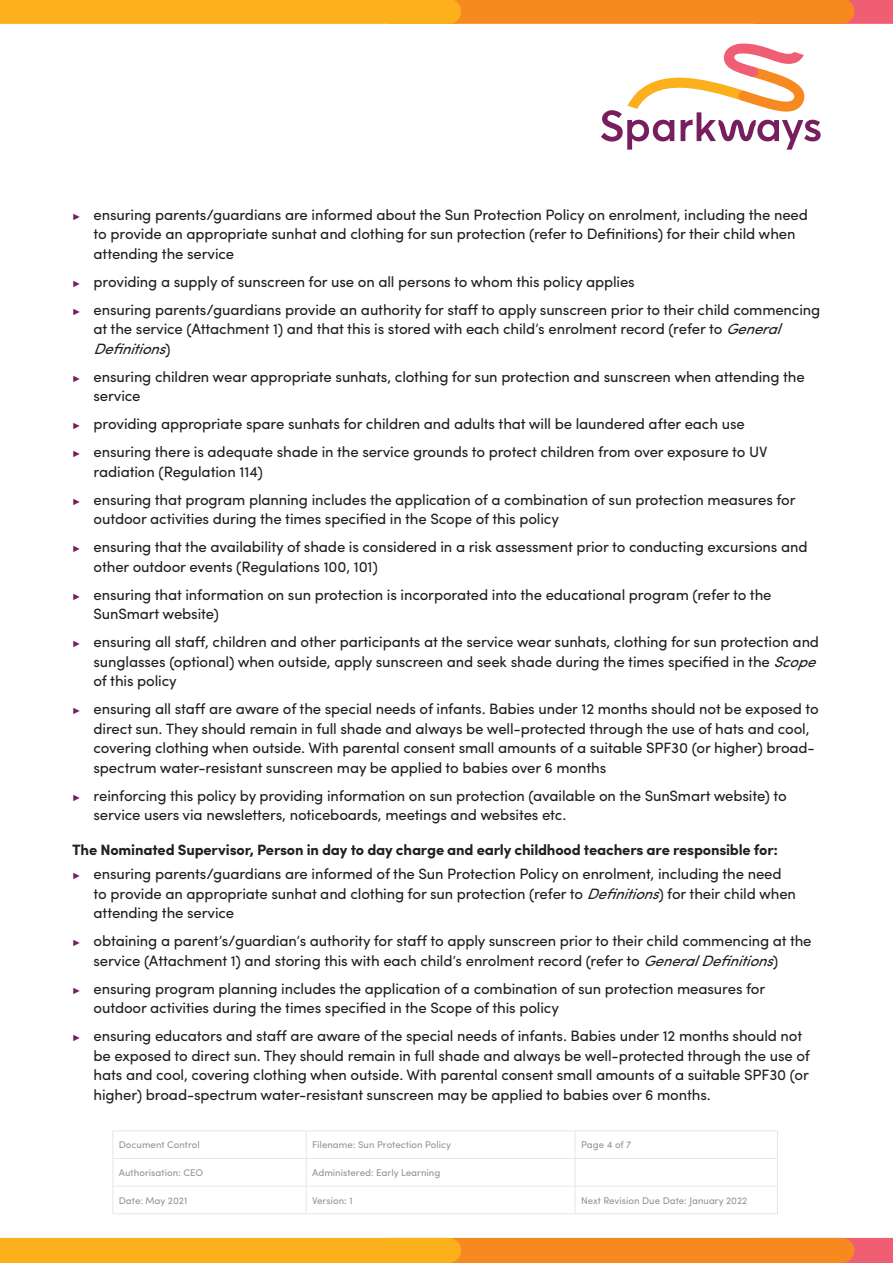
<style>
.page{position:relative;width:893px;height:1263px;background:#fff}
.page>*{position:absolute;margin:0;border:0;box-sizing:border-box;transform-origin:0 0}
.t1{font:15px/19.5px "Sofia Pro";letter-spacing:-.01em;color:#231f20}
.TRY001_H4{font:700 15px "Sofia Pro";letter-spacing:-.015em;color:#231f20}
.t2{font:9.75px "Sofia Pro";color:#939598}
.s1{font-family:"Arial";font-size:9px;color:#761e5e}
.s2{font-style:italic}
</style>
<div class="page">
<svg style="left:842px;top:0;width:51px;height:24px"></svg>
<svg style="left:842px;top:1238px;width:51px;height:25px"></svg>
<div style="left:391px;top:0;width:451px;height:24px;background:#f6891f"></div>
<div style="left:391px;top:1238px;width:451px;height:25px;background:#f6891f"></div>
<div style="left:0;top:0;width:449px;height:24px;background:#fbb01c"></div>
<div style="left:0;top:1238px;width:449px;height:25px;background:#fbb01c"></div>
<svg style="left:601px;top:44px;width:220px;height:106px"></svg>
<hr style="left:113px;top:1130px;width:193px;height:1px;background:#e6e7e9">
<hr style="left:306px;top:1130px;width:269px;height:1px;background:#e6e7e9">
<hr style="left:575px;top:1130px;width:203px;height:1px;background:#e6e7e9">
<hr style="left:113px;top:1158px;width:193px;height:1px;background:#e6e7e9">
<hr style="left:306px;top:1158px;width:269px;height:1px;background:#e6e7e9">
<hr style="left:575px;top:1158px;width:203px;height:1px;background:#e6e7e9">
<hr style="left:113px;top:1186px;width:193px;height:1px;background:#e6e7e9">
<hr style="left:306px;top:1186px;width:269px;height:1px;background:#e6e7e9">
<svg style="left:306px;top:1131px;width:1px;height:82px"></svg>
<hr style="left:575px;top:1186px;width:203px;height:1px;background:#e6e7e9">
<svg style="left:575px;top:1131px;width:1px;height:82px"></svg>
<svg style="left:777px;top:1131px;width:1px;height:82px"></svg>
<hr style="left:113px;top:1213px;width:193px;height:1px;background:#e6e7e9">
<hr style="left:306px;top:1213px;width:269px;height:1px;background:#e6e7e9">
<hr style="left:575px;top:1213px;width:203px;height:1px;background:#e6e7e9">
<p class="t1" style="left:94px;top:204px;width:716px;text-indent:-21px"><span class="s1">►</span> ensuring parents/guardians are informed about the Sun Protection Policy on enrolment, including the need to provide an appropriate sunhat and clothing for sun protection (refer to Definitions) for their child when attending the service</p>
<p class="t1" style="left:72px;top:271px;width:564px"><span class="s1">►</span> providing a supply of sunscreen for use on all persons to whom this policy applies</p>
<p class="t1" style="left:94px;top:299px;width:728px;text-indent:-21px"><span class="s1">►</span> ensuring parents/guardians provide an authority for staff to apply sunscreen prior to their child commencing at the service (Attachment 1) and that this is stored with each child’s enrolment record (refer to <span class="s2">General<br>Definitions</span>)</p>
<p class="t1" style="left:94px;top:366px;width:713px;text-indent:-21px"><span class="s1">►</span> ensuring children wear appropriate sunhats, clothing for sun protection and sunscreen when attending the service</p>
<p class="t1" style="left:72px;top:413px;width:674px"><span class="s1">►</span> providing appropriate spare sunhats for children and adults that will be laundered after each use</p>
<p class="t1" style="left:94px;top:441px;width:675px;text-indent:-21px"><span class="s1">►</span> ensuring there is adequate shade in the service grounds to protect children from over exposure to UV radiation (Regulation 114)</p>
<p class="t1" style="left:94px;top:489px;width:704px;text-indent:-21px"><span class="s1">►</span> ensuring that program planning includes the application of a combination of sun protection measures for outdoor activities during the times specified in the Scope of this policy</p>
<p class="t1" style="left:94px;top:536px;width:715px;text-indent:-21px"><span class="s1">►</span> ensuring that the availability of shade is considered in a risk assessment prior to conducting excursions and other outdoor events (Regulations 100, 101)</p>
<p class="t1" style="left:94px;top:584px;width:680px;text-indent:-21px"><span class="s1">►</span> ensuring that information on sun protection is incorporated into the educational program (refer to the<br>SunSmart website)</p>
<p class="t1" style="left:94px;top:631px;width:730px;text-indent:-21px"><span class="s1">►</span> ensuring all staff, children and other participants at the service wear sunhats, clothing for sun protection and sunglasses (optional) when outside, apply sunscreen and seek shade during the times specified in the <span class="s2">Scope </span>of this policy</p>
<p class="t1" style="left:94px;top:698px;width:727px;text-indent:-21px"><span class="s1">►</span> ensuring all staff are aware of the special needs of infants. Babies under 12 months should not be exposed to direct sun. They should remain in full shade and always be well-protected through the use of hats and cool, covering clothing when outside. With parental consent small amounts of a suitable SPF30 (or higher) broad&shy;spectrum water-resistant sunscreen may be applied to babies over 6 months</p>
<p class="t1" style="left:94px;top:785px;width:695px;text-indent:-21px"><span class="s1">►</span> reinforcing this policy by providing information on sun protection (available on the SunSmart website) to service users via newsletters, noticeboards, meetings and websites etc.</p>
<p class="TRY001_H4" style="left:72px;top:838px;width:707px">The Nominated Supervisor, Person in day to day charge and early childhood teachers are responsible for:</p>
<p class="t1" style="left:94px;top:863px;width:704px;text-indent:-21px"><span class="s1">►</span> ensuring parents/guardians are informed of the Sun Protection Policy on enrolment, including the need to provide an appropriate sunhat and clothing for sun protection (refer to <span class="s2">Definitions</span>) for their child when attending the service</p>
<p class="t1" style="left:94px;top:930px;width:720px;text-indent:-21px"><span class="s1">►</span> obtaining a parent’s/guardian’s authority for staff to apply sunscreen prior to their child commencing at the service (Attachment 1) and storing this with each child’s enrolment record (refer to <span class="s2">GeneralDefinitions</span>)</p>
<p class="t1" style="left:94px;top:977px;width:673px;text-indent:-21px"><span class="s1">►</span> ensuring program planning includes the application of a combination of sun protection measures for outdoor activities during the times specified in the Scope of this policy</p>
<p class="t1" style="left:94px;top:1025px;width:718px;text-indent:-21px"><span class="s1">►</span> ensuring educators and staff are aware of the special needs of infants. Babies under 12 months should not be exposed to direct sun. They should remain in full shade and always be well-protected through the use of hats and cool, covering clothing when outside. With parental consent small amounts of a suitable SPF30 (or higher) broad-spectrum water-resistant sunscreen may be applied to babies over 6 months.</p>
<p class="t2" style="left:119px;top:1138px;width:82px">Document Control</p>
<p class="t2" style="left:312px;top:1138px;width:140px">Filename: Sun Protection Policy</p>
<p class="t2" style="left:581px;top:1138px;width:52px">Page 4 of 7</p>
<p class="t2" style="left:119px;top:1165px;width:86px">Authorisation: CEO</p>
<p class="t2" style="left:312px;top:1165px;width:130px">Administered: Early Learning</p>
<p class="t2" style="left:119px;top:1193px;width:70px">Date: May 2021</p>
<p class="t2" style="left:312px;top:1193px;width:42px">Version: 1</p>
<p class="t2" style="left:581px;top:1193px;width:168px">Next Revision Due Date: January 2022</p>
</div>
